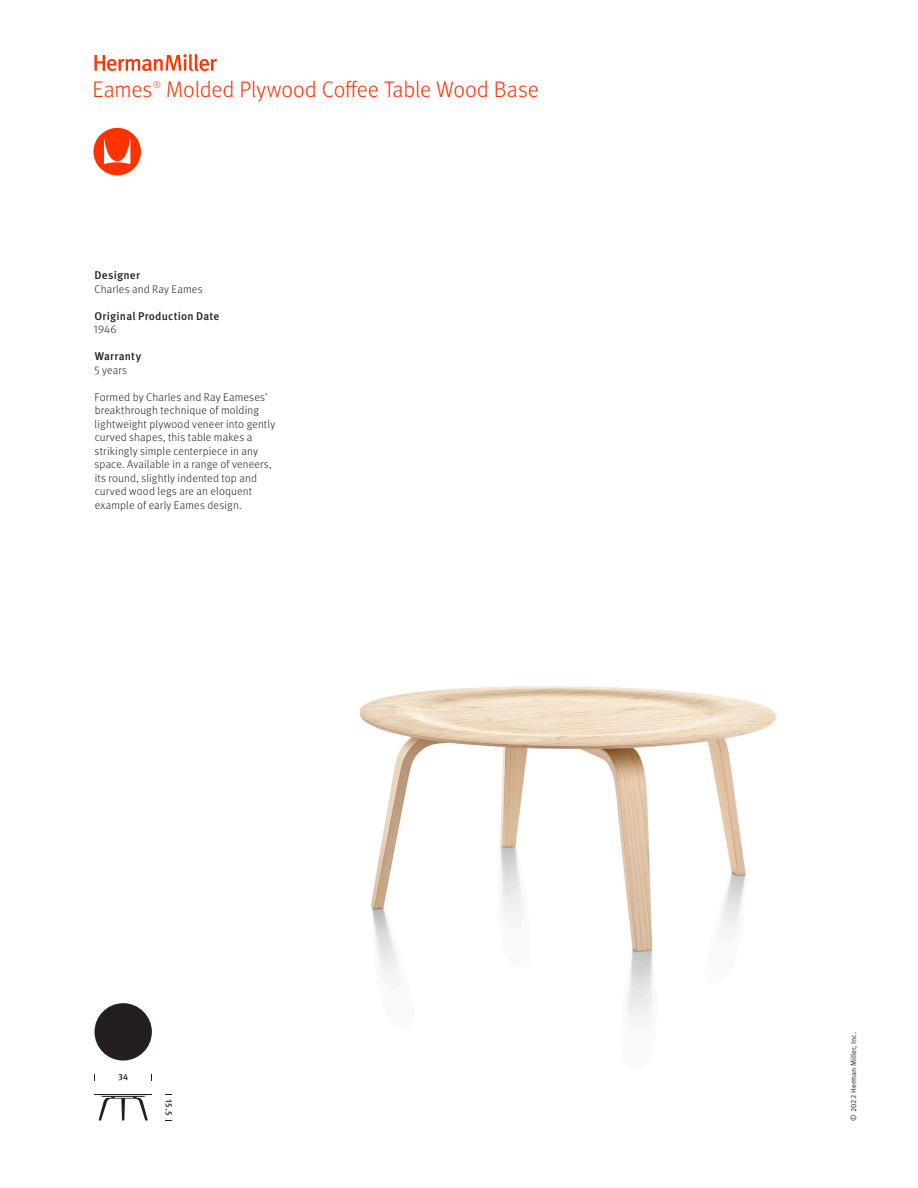
<style>
.page{position:relative;width:918px;height:1188px;background:#fff}
.page>*{position:absolute;margin:0;border:0;box-sizing:border-box;transform-origin:0 0}
.t1{font:300 22.5px "Meta OT";letter-spacing:-.005em;color:#f30}
.t2{font:300 11.25px/13.5px "Meta OT";letter-spacing:.015em;color:#231f20}
.t3{font:500 11.25px "Meta OT";letter-spacing:.015em;color:#231f20}
.t4{font:300 9.6px "Meta OT";color:#f30}
.t5{font:500 9px "Meta OT";color:#231f20}
.t6{font:7.5px "Meta OT Norm";color:#231f20}
</style>
<div class="page">
<img style="left:359px;top:686px;width:417px;height:331px">
<div style="left:95px;top:1003px;width:57px;height:58px;background:#231f20;border-radius:50%"></div>
<hr style="left:94px;top:1094px;width:58px;height:1px;background:#231f20">
<svg style="left:99px;top:1096px;width:49px;height:24px"></svg>
<svg style="left:93px;top:128px;width:48px;height:47px"></svg>
<svg style="left:94px;top:54px;width:123px;height:17px"></svg>
<h1 class="t1" style="left:93px;top:76px;width:61px">Eames</h1>
<p class="t4" style="left:153px;top:79px;width:10px">®</p>
<h1 class="t1" style="left:166px;top:76px;width:374px">Molded Plywood Coffee Table Wood Base</h1>
<p class="t3" style="left:95px;top:268px;width:47px">Designer</p>
<p class="t2" style="left:95px;top:282px;width:109px">Charles and Ray Eames</p>
<p class="t3" style="left:95px;top:309px;width:126px">Original Production Date</p>
<p class="t2" style="left:93px;top:323px;width:25px">1946</p>
<p class="t3" style="left:95px;top:349px;width:48px">Warranty</p>
<p class="t2" style="left:94px;top:363px;width:35px">5 years</p>
<p class="t2" style="left:95px;top:390px;width:182px">Formed by Charles and Ray Eameses’ breakthrough technique of molding lightweight plywood veneer into gently curved shapes, this table makes a strikingly simple centerpiece in any space. Available in a range of veneers, its round, slightly indented top and curved wood legs are an eloquent example of early Eames design.</p>
<p class="t5" style="left:118px;top:1072px;width:12px">34</p>
<p class="t5" style="left:174px;top:1099px;width:17px;rotate:90deg">15.5</p>
<p class="t6" style="left:849px;top:1120px;width:90px;rotate:-90deg">© 2022 Herman Miller, Inc.</p>
</div>
